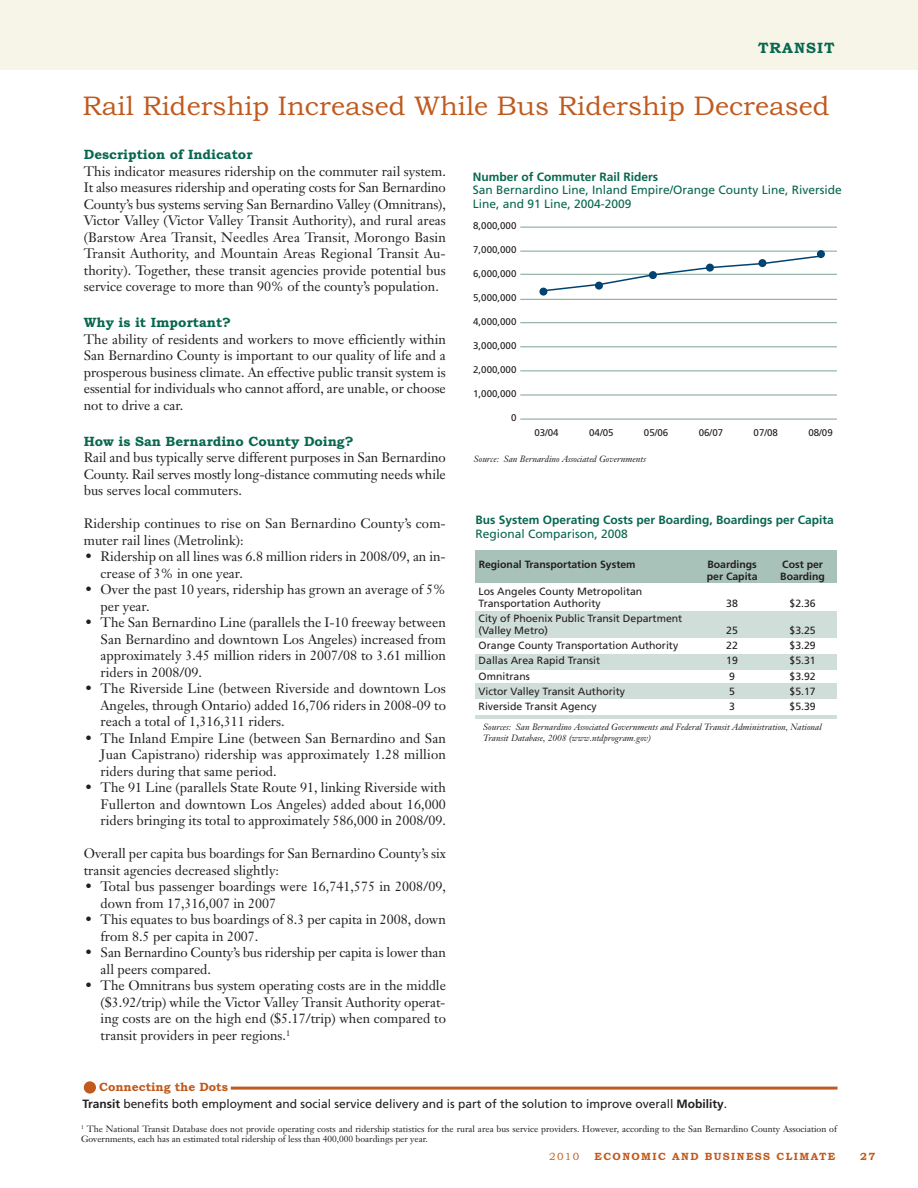
<style>
.page{position:relative;width:918px;height:1188px;background:#fff}
.page>*{position:absolute;margin:0;border:0;box-sizing:border-box;transform-origin:0 0}
.t1{font:27px "Bookman Old Style";color:#c05a1e}
.t2{font:700 15px "Bookman Old Style";letter-spacing:.065em;color:#08674f}
.t3{font:13.5px/16.5px "Janson Text";color:#231f20;text-align:justify}
.t4{font:700 13.5px "Bookman Old Style";color:#08674f}
.t5{font:12px/13.5px "Frutiger";color:#08674f}
.t6{font:12px "Frutiger";color:#231f20}
.t7{font:700 12px "Frutiger";color:#08674f}
.t8{font:700 12px "Bookman Old Style";color:#c05a1e}
.t9{font:10.5px "Frutiger";color:#231f20}
.t10{font:700 10.5px "Frutiger";color:#231f20}
.t11{font:700 10.5px "Bookman Old Style";letter-spacing:.13em;color:#c05a1e}
.t12{font:10.5px "Bookman Old Style";color:#c05a1e}
.t13{font:9.75px "Frutiger";color:#231f20}
.t14{font:9px/10.5px "Janson Text";color:#231f20}
.t15{font:italic 9px/10.5px "Janson Text";color:#231f20}
.s1{font-weight:700}
</style>
<div class="page">
<hr style="left:476px;top:715px;width:361px;height:3px;background:#d0ded9">
<hr style="left:520px;top:227px;width:317px;height:1px;background:#7ba395">
<hr style="left:520px;top:299px;width:317px;height:1px;background:#7ba395">
<hr style="left:520px;top:322px;width:317px;height:1px;background:#7ba395">
<hr style="left:520px;top:346px;width:317px;height:1px;background:#7ba395">
<hr style="left:520px;top:371px;width:317px;height:1px;background:#7ba395">
<hr style="left:520px;top:395px;width:317px;height:1px;background:#7ba395">
<hr style="left:520px;top:419px;width:317px;height:1px;background:#7ba395">
<div style="left:476px;top:550px;width:361px;height:33px;background:#a9c2b9"></div>
<div style="left:0;top:0;width:918px;height:70px;background:#f6f5e8"></div>
<hr style="left:231px;top:1087px;width:606px;height:3px;background:#c05a1e">
<div style="left:476px;top:655px;width:361px;height:15px;background:#d0ded9"></div>
<div style="left:476px;top:611px;width:361px;height:27px;background:#d0ded9"></div>
<div style="left:476px;top:684px;width:361px;height:15px;background:#d0ded9"></div>
<hr style="left:520px;top:274px;width:317px;height:1px;background:#7ba395">
<hr style="left:520px;top:251px;width:317px;height:1px;background:#7ba395">
<svg style="left:542px;top:255px;width:280px;height:37px"></svg>
<div style="left:539px;top:288px;width:8px;height:8px;background:#004270;border-radius:50%"></div>
<div style="left:595px;top:282px;width:8px;height:8px;background:#004270;border-radius:50%"></div>
<div style="left:649px;top:271px;width:8px;height:8px;background:#004270;border-radius:50%"></div>
<div style="left:706px;top:264px;width:8px;height:8px;background:#004270;border-radius:50%"></div>
<div style="left:758px;top:259px;width:8px;height:8px;background:#004270;border-radius:50%"></div>
<div style="left:817px;top:250px;width:8px;height:8px;background:#004270;border-radius:50%"></div>
<div style="left:84px;top:1081px;width:12px;height:13px;background:#c05a1e;border-radius:50%"></div>
<p class="t2" style="left:758px;top:39px;width:78px">TRANSIT</p>
<h2 class="t1" style="left:82px;top:90px;width:749px">Rail Ridership Increased While Bus Ridership Decreased</h2>
<p class="t4" style="left:84px;top:147px;width:170px">Description of Indicator</p>
<p class="t3" style="left:84px;top:164px;width:364px">This indicator measures ridership on the commuter rail system.<br>It also measures ridership and operating costs for San Bernardino County’s bus systems serving San Bernardino Valley (Omnitrans), Victor Valley (Victor Valley Transit Authority), and rural areas (Barstow Area Transit, Needles Area Transit, Morongo Basin Transit Authority, and Mountain Areas Regional Transit Au&shy;thority). Together, these transit agencies provide potential bus service coverage to more than 90% of the county’s population.</p>
<h5 class="t4" style="left:84px;top:315px;width:149px">Why is it Important?</h5>
<p class="t3" style="left:84px;top:332px;width:364px">The ability of residents and workers to move efficiently within San Bernardino County is important to our quality of life and a prosperous business climate. An effective public transit system is essential for individuals who cannot afford, are unable, or choose not to drive a car.</p>
<h5 class="t4" style="left:84px;top:433px;width:271px">How is San Bernardino County Doing?</h5>
<p class="t3" style="left:84px;top:451px;width:364px">Rail and bus typically serve different purposes in San Bernardino County. Rail serves mostly long-distance commuting needs while bus serves local commuters.</p>
<p class="t3" style="left:84px;top:517px;width:364px">Ridership continues to rise on San Bernardino County’s com&shy;muter rail lines (Metrolink):</p>
<p class="t3" style="left:85px;top:550px;width:362px">• Ridership on all lines was 6.8 million riders in 2008/09, an in-</p>
<p class="t3" style="left:101px;top:566px;width:144px">crease of 3% in one year.</p>
<p class="t3" style="left:101px;top:583px;width:347px;text-indent:-16px">• Over the past 10 years, ridership has grown an average of 5% per year.</p>
<p class="t3" style="left:101px;top:616px;width:347px;text-indent:-16px">• The San Bernardino Line (parallels the I-10 freeway between San Bernardino and downtown Los Angeles) increased from approximately 3.45 million riders in 2007/08 to 3.61 million riders in 2008/09.</p>
<p class="t3" style="left:101px;top:682px;width:347px;text-indent:-16px">• The Riverside Line (between Riverside and downtown Los Angeles, through Ontario) added 16,706 riders in 2008-09 to reach a total of 1,316,311 riders.</p>
<p class="t3" style="left:101px;top:731px;width:347px;text-indent:-16px">• The Inland Empire Line (between San Bernardino and San Juan Capistrano) ridership was approximately 1.28 million riders during that same period.</p>
<p class="t3" style="left:101px;top:781px;width:347px;text-indent:-16px">• The 91 Line (parallels State Route 91, linking Riverside with Fullerton and downtown Los Angeles) added about 16,000 riders bringing its total to approximately 586,000 in 2008/09.</p>
<p class="t3" style="left:84px;top:847px;width:364px">Overall per capita bus boardings for San Bernardino County’s six transit agencies decreased slightly:</p>
<p class="t3" style="left:101px;top:880px;width:347px;text-indent:-16px">• Total bus passenger boardings were 16,741,575 in 2008/09, down from 17,316,007 in 2007</p>
<p class="t3" style="left:101px;top:913px;width:347px;text-indent:-16px">• This equates to bus boardings of 8.3 per capita in 2008, down from 8.5 per capita in 2007.</p>
<p class="t3" style="left:101px;top:946px;width:347px;text-indent:-16px">• San Bernardino County’s bus ridership per capita is lower than all peers compared.</p>
<p class="t3" style="left:101px;top:979px;width:347px;text-indent:-16px">• The Omnitrans bus system operating costs are in the middle ($3.92/trip) while the Victor Valley Transit Authority operat&shy;ing costs are on the high end ($5.17/trip) when compared to transit providers in peer regions.<sup>1</sup></p>
<h6 class="t7" style="left:473px;top:172px;width:187px">Number of Commuter Rail Riders</h6>
<p class="t5" style="left:473px;top:184px;width:370px">San Bernardino Line, Inland Empire/Orange County Line, Riverside<br>Line, and 91 Line, 2004-2009</p>
<p class="t13" style="left:473px;top:222px;width:45px">8,000,000</p>
<p class="t13" style="left:473px;top:246px;width:45px">7,000,000</p>
<p class="t13" style="left:473px;top:270px;width:45px">6,000,000</p>
<p class="t13" style="left:473px;top:294px;width:45px">5,000,000</p>
<p class="t13" style="left:473px;top:318px;width:45px">4,000,000</p>
<p class="t13" style="left:473px;top:342px;width:45px">3,000,000</p>
<p class="t13" style="left:473px;top:366px;width:45px">2,000,000</p>
<p class="t13" style="left:473px;top:390px;width:45px">1,000,000</p>
<p class="t13" style="left:511px;top:414px;width:7px">0</p>
<p class="t13" style="left:534px;top:429px;width:26px">03/04</p>
<p class="t13" style="left:589px;top:429px;width:26px">04/05</p>
<p class="t13" style="left:644px;top:429px;width:26px">05/06</p>
<p class="t13" style="left:699px;top:429px;width:26px">06/07</p>
<p class="t13" style="left:754px;top:429px;width:26px">07/08</p>
<p class="t13" style="left:808px;top:429px;width:26px">08/09</p>
<p class="t15" style="left:474px;top:454px;width:174px">Source: San Bernardino Associated Governments</p>
<h6 class="t7" style="left:475px;top:515px;width:360px">Bus System Operating Costs per Boarding, Boardings per Capita</h6>
<p class="t5" style="left:475px;top:528px;width:154px">Regional Comparison, 2008</p>
<p class="t10" style="left:479px;top:560px;width:158px">Regional Transportation System</p>
<p class="t10" style="left:708px;top:560px;width:51px">Boardings</p>
<p class="t10" style="left:782px;top:560px;width:42px">Cost per</p>
<p class="t10" style="left:707px;top:572px;width:52px">per Capita</p>
<p class="t10" style="left:780px;top:572px;width:46px">Boarding</p>
<p class="t9" style="left:479px;top:587px;width:165px">Los Angeles County Metropolitan</p>
<p class="t9" style="left:479px;top:599px;width:124px">Transportation Authority</p>
<p class="t9" style="left:726px;top:599px;width:13px">38</p>
<p class="t9" style="left:790px;top:599px;width:28px">$2.36</p>
<p class="t9" style="left:479px;top:614px;width:205px">City of Phoenix Public Transit Department</p>
<p class="t9" style="left:479px;top:626px;width:71px">(Valley Metro)</p>
<p class="t9" style="left:726px;top:626px;width:13px">25</p>
<p class="t9" style="left:790px;top:626px;width:28px">$3.25</p>
<p class="t9" style="left:479px;top:641px;width:201px">Orange County Transportation Authority</p>
<p class="t9" style="left:726px;top:641px;width:13px">22</p>
<p class="t9" style="left:790px;top:641px;width:28px">$3.29</p>
<p class="t9" style="left:479px;top:657px;width:123px">Dallas Area Rapid Transit</p>
<p class="t9" style="left:726px;top:657px;width:13px">19</p>
<p class="t9" style="left:790px;top:657px;width:28px">$5.31</p>
<p class="t9" style="left:479px;top:672px;width:53px">Omnitrans</p>
<p class="t9" style="left:729px;top:672px;width:7px">9</p>
<p class="t9" style="left:790px;top:672px;width:28px">$3.92</p>
<p class="t9" style="left:479px;top:687px;width:148px">Victor Valley Transit Authority</p>
<p class="t9" style="left:729px;top:687px;width:7px">5</p>
<p class="t9" style="left:790px;top:687px;width:28px">$5.17</p>
<p class="t9" style="left:479px;top:702px;width:120px">Riverside Transit Agency</p>
<p class="t9" style="left:729px;top:702px;width:7px">3</p>
<p class="t9" style="left:790px;top:702px;width:28px">$5.39</p>
<p class="t15" style="left:483px;top:723px;width:340px">Sources: San Bernardino Associated Governments and Federal Transit Administration, National<br>Transit Database, 2008 (www.ntdprogram.gov)</p>
<h6 class="t8" style="left:99px;top:1079px;width:130px">Connecting the Dots</h6>
<p class="t6" style="left:83px;top:1099px;width:646px"><span class="s1">Transit</span> benefits both employment and social service delivery and is part of the solution to improve overall <span class="s1">Mobility</span>.</p>
<p class="t14" style="left:81px;top:1124px;width:757px"><sup>1</sup> The National Transit Database does not provide operating costs and ridership statistics for the rural area bus service providers. However, according to the San Bernardino County Association of<br>Governments, each has an estimated total ridership of less than 400,000 boardings per year.</p>
<p class="t12" style="left:549px;top:1150px;width:31px">2010</p>
<p class="t11" style="left:594px;top:1150px;width:243px">ECONOMIC AND BUSINESS CLIMATE</p>
<p class="t11" style="left:860px;top:1150px;width:17px">27</p>
</div>
